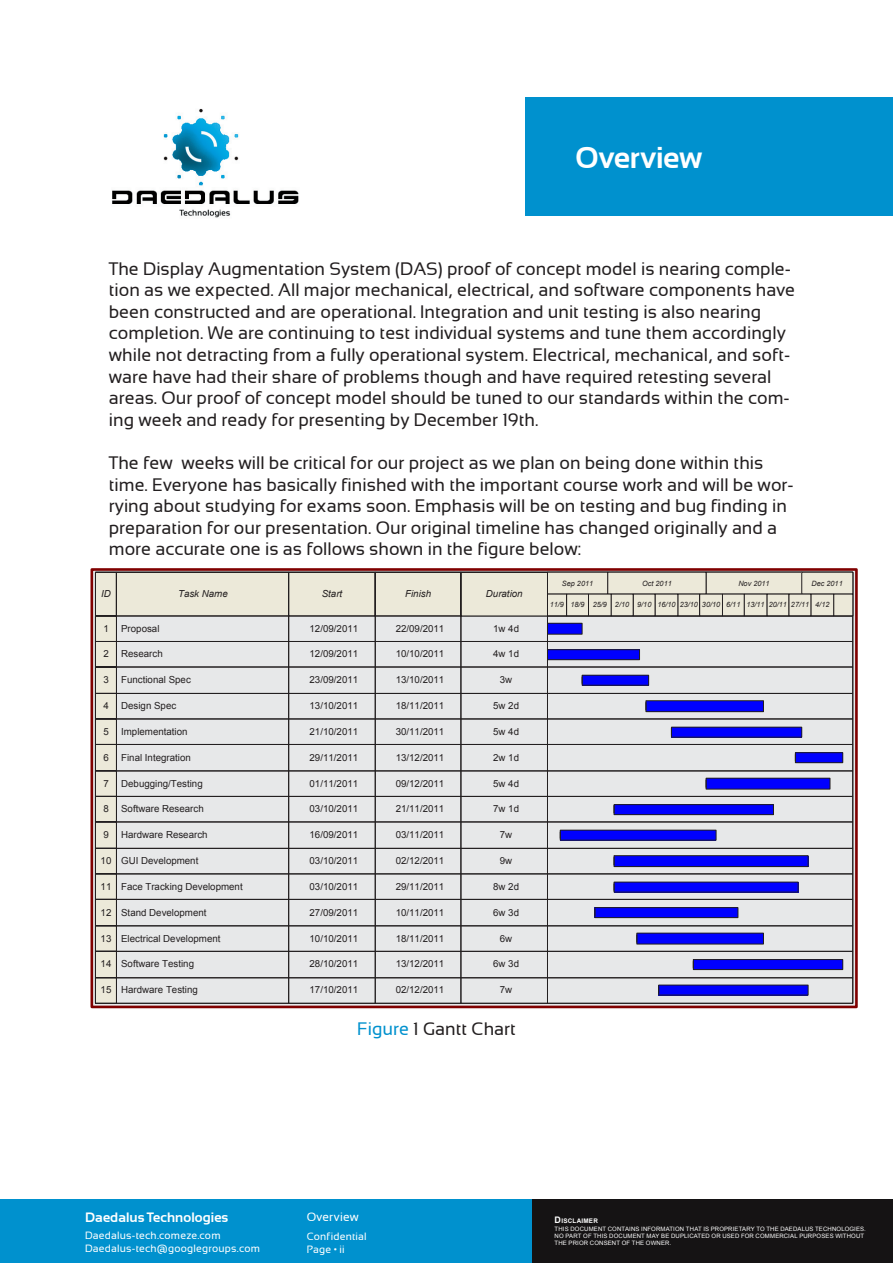
<style>
.page{position:relative;width:893px;height:1263px;background:#fff}
.page>*{position:absolute;margin:0;border:0;box-sizing:border-box;transform-origin:0 0}
.Title___Main{font:700 30px "Sansation";letter-spacing:-.005em;color:#fff}
.t1{font:18px/21.6px "Sansation";color:#231f20}
.t2{font:700 13.5px "Sansation";letter-spacing:.005em;color:#fff}
.t3{font:12px "Sansation";letter-spacing:.015em;color:#fff}
.t4{font:10.5px "Sansation";letter-spacing:.02em;color:#fff}
.t5{font:9.75px "Arial";color:#231f20}
.t6{font:italic 9.75px "Arial";color:#231f20}
.t7{font:italic 7.35px "Arial";color:#231f20}
.t8{font:700 6.3px "Arial";letter-spacing:.04em;color:#fff}
.t9{font:6px/7.2px "Arial";letter-spacing:.025em;color:#fff}
.s1{color:#0091ce}
.s2{font-size:9px}
</style>
<div class="page">
<div style="left:510px;top:1199px;width:383px;height:64px;background:#151314"></div>
<div style="left:0;top:1199px;width:531px;height:64px;background:#0091ce"></div>
<div style="left:91px;top:568px;width:767px;height:440px;border:3px solid #800000"></div>
<svg style="left:95px;top:571px;width:759px;height:433px;background:#c8c8d7"></svg>
<div style="left:464px;top:619px;width:81px;height:20px;background:#e7e8e9"></div>
<div style="left:464px;top:644px;width:81px;height:20px;background:#e7e8e9"></div>
<div style="left:464px;top:670px;width:81px;height:21px;background:#e7e8e9"></div>
<div style="left:464px;top:696px;width:81px;height:20px;background:#e7e8e9"></div>
<div style="left:464px;top:722px;width:81px;height:21px;background:#e7e8e9"></div>
<div style="left:464px;top:747px;width:81px;height:21px;background:#e7e8e9"></div>
<div style="left:464px;top:774px;width:81px;height:20px;background:#e7e8e9"></div>
<div style="left:464px;top:799px;width:81px;height:21px;background:#e7e8e9"></div>
<div style="left:464px;top:825px;width:81px;height:21px;background:#e7e8e9"></div>
<div style="left:464px;top:851px;width:81px;height:20px;background:#e7e8e9"></div>
<div style="left:464px;top:877px;width:81px;height:20px;background:#e7e8e9"></div>
<div style="left:464px;top:902px;width:81px;height:21px;background:#e7e8e9"></div>
<div style="left:464px;top:928px;width:81px;height:20px;background:#e7e8e9"></div>
<div style="left:464px;top:954px;width:81px;height:21px;background:#e7e8e9"></div>
<div style="left:464px;top:979px;width:81px;height:21px;background:#e7e8e9"></div>
<img style="left:112px;top:108px;width:187px;height:110px">
<div style="left:526px;top:98px;width:367px;height:118px;background:#0091ce"></div>
<p class="Title___Main" style="left:575px;top:140px;width:129px">Overview</p>
<p class="t1" style="left:109px;top:258px;width:688px">The Display Augmentation System (DAS) proof of concept model is nearing comple&shy;tion as we expected. All major mechanical, electrical, and software components have been constructed and are operational. Integration and unit testing is also nearing completion. We are continuing to test individual systems and tune them accordingly while not detracting from a fully operational system. Electrical, mechanical, and soft&shy;ware have had their share of problems though and have required retesting several areas. Our proof of concept model should be tuned to our standards within the com&shy;ing week and ready for presenting by December 19th.</p>
<p class="t1" style="left:109px;top:452px;width:686px">The few weeks will be critical for our project as we plan on being done within this time. Everyone has basically finished with the important course work and will be wor&shy;rying about studying for exams soon. Emphasis will be on testing and bug finding in preparation for our presentation. Our original timeline has changed originally and a more accurate one is as follows shown in the figure below:</p>
<p class="t6" style="left:101px;top:587px;width:11px">ID</p>
<p class="t6" style="left:178px;top:587px;width:51px">Task Name</p>
<p class="t6" style="left:322px;top:587px;width:22px">Start</p>
<p class="t6" style="left:405px;top:587px;width:27px">Finish</p>
<p class="t6" style="left:486px;top:587px;width:38px">Duration</p>
<p class="t5" style="left:493px;top:622px;width:27px">1w 4d</p>
<p class="t5" style="left:493px;top:647px;width:27px">4w 1d</p>
<p class="t5" style="left:500px;top:673px;width:14px">3w</p>
<p class="t5" style="left:493px;top:699px;width:27px">5w 2d</p>
<p class="t5" style="left:493px;top:725px;width:27px">5w 4d</p>
<p class="t5" style="left:493px;top:751px;width:27px">2w 1d</p>
<p class="t5" style="left:493px;top:777px;width:27px">5w 4d</p>
<p class="t5" style="left:493px;top:802px;width:27px">7w 1d</p>
<p class="t5" style="left:500px;top:828px;width:14px">7w</p>
<p class="t5" style="left:500px;top:854px;width:14px">9w</p>
<p class="t5" style="left:493px;top:880px;width:27px">8w 2d</p>
<p class="t5" style="left:493px;top:906px;width:27px">6w 3d</p>
<p class="t5" style="left:500px;top:932px;width:14px">6w</p>
<p class="t5" style="left:493px;top:957px;width:27px">6w 3d</p>
<p class="t5" style="left:500px;top:983px;width:14px">7w</p>
<p class="t1" style="left:357px;top:1018px;width:160px"><span class="s1">Figure</span> 1 Gantt Chart</p>
<p class="t5" style="left:103px;top:622px;width:7px">1</p>
<p class="t5" style="left:121px;top:622px;width:40px">Proposal</p>
<p class="t5" style="left:310px;top:622px;width:50px">12/09/2011</p>
<p class="t5" style="left:396px;top:622px;width:50px">22/09/2011</p>
<p class="t5" style="left:103px;top:647px;width:7px">2</p>
<p class="t5" style="left:121px;top:647px;width:43px">Research</p>
<p class="t5" style="left:310px;top:647px;width:50px">12/09/2011</p>
<p class="t5" style="left:396px;top:647px;width:50px">10/10/2011</p>
<p class="t5" style="left:103px;top:673px;width:7px">3</p>
<p class="t5" style="left:121px;top:673px;width:71px">Functional Spec</p>
<p class="t5" style="left:310px;top:673px;width:50px">23/09/2011</p>
<p class="t5" style="left:396px;top:673px;width:50px">13/10/2011</p>
<p class="t5" style="left:103px;top:699px;width:7px">4</p>
<p class="t5" style="left:121px;top:699px;width:57px">Design Spec</p>
<p class="t5" style="left:310px;top:699px;width:50px">13/10/2011</p>
<p class="t5" style="left:396px;top:699px;width:50px">18/11/2011</p>
<p class="t5" style="left:103px;top:725px;width:7px">5</p>
<p class="t5" style="left:121px;top:725px;width:68px">Implementation</p>
<p class="t5" style="left:310px;top:725px;width:50px">21/10/2011</p>
<p class="t5" style="left:396px;top:725px;width:50px">30/11/2011</p>
<p class="t5" style="left:103px;top:751px;width:7px">6</p>
<p class="t5" style="left:121px;top:751px;width:71px">Final Integration</p>
<p class="t5" style="left:310px;top:751px;width:50px">29/11/2011</p>
<p class="t5" style="left:396px;top:751px;width:50px">13/12/2011</p>
<p class="t5" style="left:103px;top:777px;width:7px">7</p>
<p class="t5" style="left:121px;top:777px;width:83px">Debugging/Testing</p>
<p class="t5" style="left:310px;top:777px;width:50px">01/11/2011</p>
<p class="t5" style="left:396px;top:777px;width:50px">09/12/2011</p>
<p class="t5" style="left:103px;top:802px;width:7px">8</p>
<p class="t5" style="left:121px;top:802px;width:84px">Software Research</p>
<p class="t5" style="left:310px;top:802px;width:50px">03/10/2011</p>
<p class="t5" style="left:396px;top:802px;width:50px">21/11/2011</p>
<p class="t5" style="left:103px;top:828px;width:7px">9</p>
<p class="t5" style="left:121px;top:828px;width:88px">Hardware Research</p>
<p class="t5" style="left:310px;top:828px;width:50px">16/09/2011</p>
<p class="t5" style="left:396px;top:828px;width:50px">03/11/2011</p>
<p class="t5" style="left:101px;top:854px;width:99px">10 GUI Development</p>
<p class="t5" style="left:310px;top:854px;width:50px">03/10/2011</p>
<p class="t5" style="left:396px;top:854px;width:50px">02/12/2011</p>
<p class="t5" style="left:101px;top:880px;width:144px">11 Face Tracking Development</p>
<p class="t5" style="left:310px;top:880px;width:50px">03/10/2011</p>
<p class="t5" style="left:396px;top:880px;width:50px">29/11/2011</p>
<p class="t5" style="left:101px;top:906px;width:107px">12 Stand Development</p>
<p class="t5" style="left:310px;top:906px;width:50px">27/09/2011</p>
<p class="t5" style="left:396px;top:906px;width:50px">10/11/2011</p>
<p class="t5" style="left:101px;top:932px;width:121px">13 Electrical Development</p>
<p class="t5" style="left:310px;top:932px;width:50px">10/10/2011</p>
<p class="t5" style="left:396px;top:932px;width:50px">18/11/2011</p>
<p class="t5" style="left:101px;top:957px;width:95px">14 Software Testing</p>
<p class="t5" style="left:310px;top:957px;width:50px">28/10/2011</p>
<p class="t5" style="left:396px;top:957px;width:50px">13/12/2011</p>
<p class="t5" style="left:101px;top:983px;width:99px">15 Hardware Testing</p>
<p class="t5" style="left:310px;top:983px;width:50px">17/10/2011</p>
<p class="t5" style="left:396px;top:983px;width:50px">02/12/2011</p>
<p class="t7" style="left:562px;top:578px;width:33px">Sep 2011</p>
<p class="t7" style="left:642px;top:578px;width:31px">Oct 2011</p>
<p class="t7" style="left:738px;top:578px;width:33px">Nov 2011</p>
<p class="t7" style="left:811px;top:578px;width:33px">Dec 2011</p>
<p class="t7" style="left:550px;top:600px;width:281px">11/9 18/9 25/9 2/10 9/10 16/10 23/10 30/10 6/11 13/11 20/11 27/11 4/12</p>
<p class="t2" style="left:85px;top:1210px;width:145px">Daedalus Technologies</p>
<p class="t4" style="left:85px;top:1229px;width:137px">Daedalus-tech.comeze.com</p>
<p class="t4" style="left:85px;top:1242px;width:177px">Daedalus-tech@googlegroups.com</p>
<p class="t3" style="left:307px;top:1210px;width:54px">Overview</p>
<p class="t4" style="left:307px;top:1230px;width:62px">Confidential</p>
<p class="t4" style="left:307px;top:1243px;width:39px">Page • ii</p>
<p class="t8" style="left:555px;top:1217px;width:45px"><span class="s2">D</span>ISCLAIMER</p>
<p class="t9" style="left:555px;top:1225px;width:313px">THIS DOCUMENT CONTAINS INFORMATION THAT IS PROPRIETARY TO THE DAEDALUS TECHNOLOGIES.<br>NO PART OF THIS DOCUMENT MAY BE DUPLICATED OR USED FOR COMMERCIAL PURPOSES WITHOUT<br>THE PRIOR CONSENT OF THE OWNER.</p>
</div>
